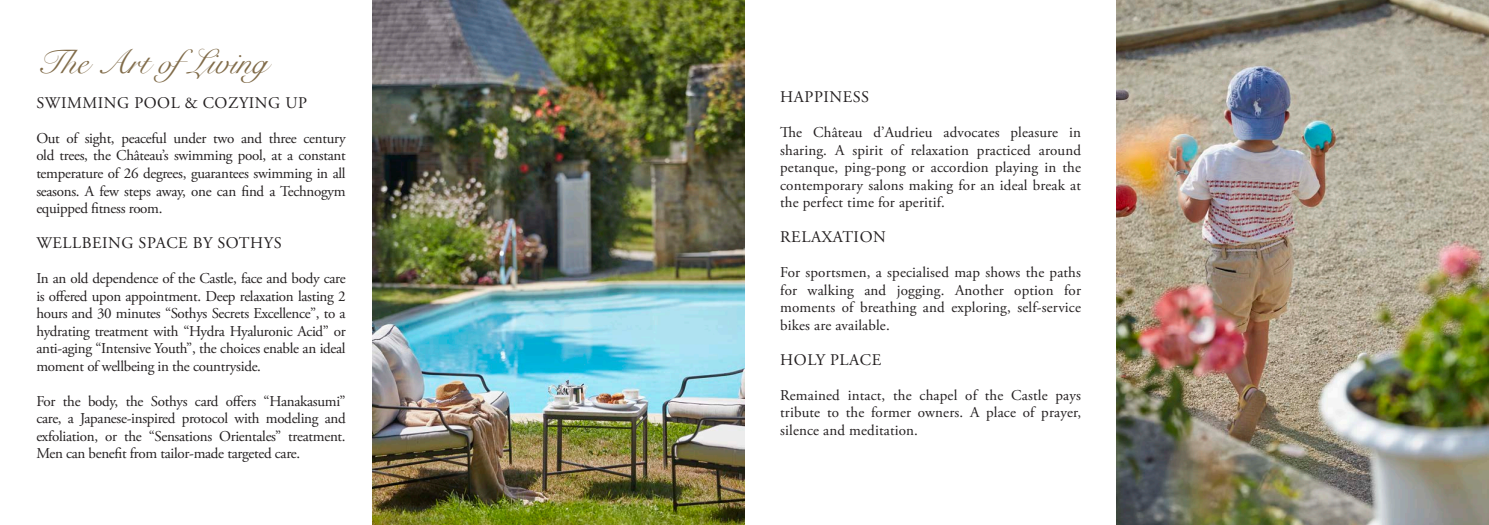
<style>
.page{position:relative;width:1489px;height:525px;background:#fff}
.page>*{position:absolute;margin:0;border:0;box-sizing:border-box;transform-origin:0 0}
.t1{font:33.75px "Snell Roundhand";color:#816c4a}
.t2{font:16.25px "Adobe Garamond Pro";letter-spacing:.035em;color:#231f20}
.t3{font:15px/17.5px "Adobe Garamond Pro";color:#231f20;text-align:justify}
</style>
<div class="page">
<img style="left:372px;top:0;width:372px;height:524px">
<img style="left:1116px;top:0;width:372px;height:524px">
<p class="t1" style="left:36px;top:35px;width:233px">The Art ofLiving</p>
<p class="t2" style="left:36px;top:93px;width:272px">SWIMMING POOL &amp; COZYING UP</p>
<p class="t3" style="left:36px;top:130px;width:311px">Out of sight, peaceful under two and three century old trees, the Château’s swimming pool, at a constant temperature of 26 degrees, guarantees swimming in all seasons. A few steps away, one can find a Technogym equipped fitness room.</p>
<p class="t2" style="left:36px;top:233px;width:247px">WELLBEING SPACE BY SOTHYS</p>
<p class="t3" style="left:36px;top:270px;width:311px">In an old dependence of the Castle, face and body care is offered upon appointment. Deep relaxation lasting 2 hours and 30 minutes “Sothys Secrets Excellence”, to a hydrating treatment with “Hydra Hyaluronic Acid” or anti-aging “Intensive Youth”, the choices enable an ideal moment of wellbeing in the countryside.</p>
<p class="t3" style="left:36px;top:392px;width:311px">For the body, the Sothys card offers “Hanakasumi” care, a Japanese-inspired protocol with modeling and exfoliation, or the “Sensations Orientales” treatment.<br>Men can benefit from tailor-made targeted care.</p>
<p class="t2" style="left:780px;top:87px;width:90px">HAPPINESS</p>
<p class="t3" style="left:780px;top:124px;width:302px">The Château d’Audrieu advocates pleasure in sharing. A spirit of relaxation practiced around petanque, ping-pong or accordion playing in the contemporary salons making for an ideal break at the perfect time for aperitif.</p>
<p class="t2" style="left:780px;top:227px;width:107px">RELAXATION</p>
<p class="t3" style="left:780px;top:264px;width:302px">For sportsmen, a specialised map shows the paths for walking and jogging. Another option for moments of breathing and exploring, self-service bikes are available.</p>
<p class="t2" style="left:780px;top:349px;width:102px">HOLY PLACE</p>
<p class="t3" style="left:780px;top:386px;width:302px">Remained intact, the chapel of the Castle pays tribute to the former owners. A place of prayer, silence and meditation.</p>
</div>
